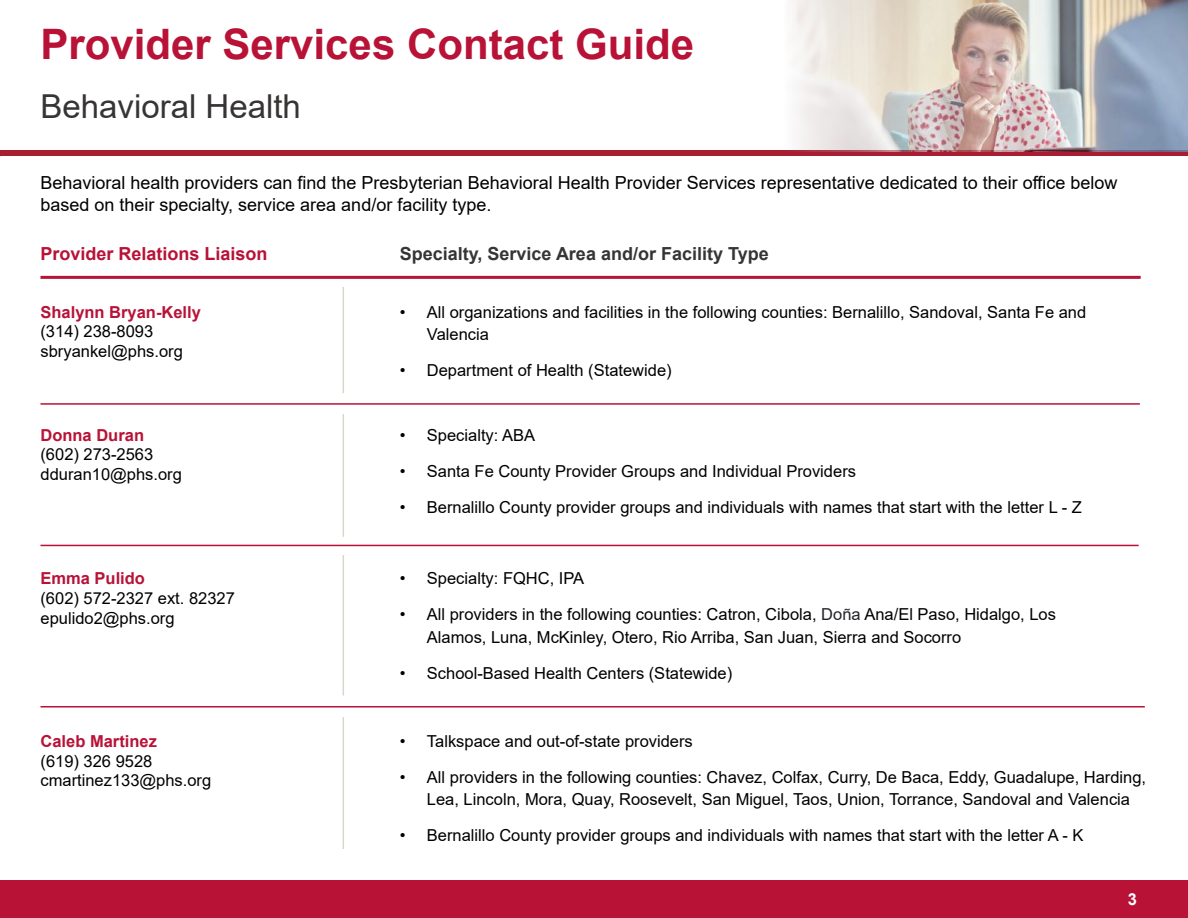
<style>
.page{position:relative;width:1188px;height:918px;background:#fff}
.page>*{position:absolute;margin:0;border:0;box-sizing:border-box;transform-origin:0 0}
.t1{font:700 42px "Arial";color:#b81237}
.t2{font:33px "Arial";color:#363534}
.t3{font:18px/21.6px "Arial";color:#000}
.t4{font:700 18px "Arial";color:#363534}
.t5{font:700 18px "Arial";color:#b81237}
.t6{font:16.5px/19.8px "Arial";color:#000}
.t7{font:700 16.5px "Arial";color:#b81237}
.t8{font:700 16.5px "Arial";color:#fff}
.s1{color:#232329}
</style>
<div class="page">
<div style="left:0;top:151px;width:1188px;height:5px;background:#a71d31"></div>
<hr style="left:40px;top:276px;width:1101px;height:3px;background:#b81237">
<hr style="left:40px;top:403px;width:1100px;height:2px;background:#b81237">
<hr style="left:40px;top:545px;width:1099px;height:1px;background:#b81237">
<hr style="left:40px;top:706px;width:1105px;height:2px;background:#b81237">
<hr style="left:343px;top:287px;width:1px;height:106px;background:#d9d7c8">
<hr style="left:343px;top:414px;width:1px;height:123px;background:#d9d7c8">
<hr style="left:343px;top:555px;width:1px;height:141px;background:#d9d7c8">
<hr style="left:343px;top:717px;width:1px;height:132px;background:#d9d7c8">
<div style="left:0;top:880px;width:1188px;height:38px;background:#b81237"></div>
<img style="left:785px;top:0;width:403px;height:151px">
<h1 class="t1" style="left:40px;top:15px;width:655px">Provider Services Contact Guide</h1>
<h2 class="t2" style="left:40px;top:83px;width:262px">Behavioral Health</h2>
<p class="t3" style="left:40px;top:172px;width:1079px">Behavioral health providers can find the Presbyterian Behavioral Health Provider Services representative dedicated to their office below based on their specialty, service area and/or facility type.</p>
<p class="t5" style="left:40px;top:241px;width:229px">Provider Relations Liaison</p>
<p class="t4" style="left:400px;top:241px;width:370px">Specialty, Service Area and/or Facility Type</p>
<p class="t7" style="left:40px;top:300px;width:162px">Shalynn Bryan-Kelly</p>
<p class="t6" style="left:40px;top:322px;width:144px">(314) 238-8093 sbryankel@phs.org</p>
<p class="t7" style="left:40px;top:423px;width:105px">Donna Duran</p>
<p class="t6" style="left:40px;top:445px;width:143px">(602) 273-2563 dduran10@phs.org</p>
<p class="t7" style="left:40px;top:567px;width:106px">Emma Pulido</p>
<p class="t6" style="left:40px;top:588px;width:196px">(602) 572-2327 ext. 82327 epulido2@phs.org</p>
<p class="t7" style="left:41px;top:729px;width:118px">Caleb Martinez</p>
<p class="t6" style="left:41px;top:751px;width:172px">(619) 326 9528 cmartinez133@phs.org</p>
<p class="t6" style="left:427px;top:300px;width:661px;line-height:22.5px;text-indent:-27px">• All organizations and facilities in the following counties: Bernalillo, Sandoval, Santa Fe and<br>Valencia</p>
<p class="t6" style="left:400px;top:360px;width:273px">• Department of Health (Statewide)</p>
<p class="t6" style="left:400px;top:425px;width:137px">• Specialty: ABA</p>
<p class="t6" style="left:400px;top:461px;width:458px">• Santa Fe County Provider Groups and Individual Providers</p>
<p class="t6" style="left:400px;top:497px;width:684px">• Bernalillo County provider groups and individuals with names that start with the letter L - Z</p>
<p class="t6" style="left:400px;top:568px;width:186px">• Specialty: FQHC, IPA</p>
<p class="t6" style="left:427px;top:603px;width:631px;line-height:22.5px;text-indent:-27px">• All providers in the following counties: Catron, Cibola, <span class="s1">Doña</span> Ana/El Paso, Hidalgo, Los<br>Alamos, Luna, McKinley, Otero, Rio Arriba, San Juan, Sierra and Socorro</p>
<p class="t6" style="left:400px;top:663px;width:334px">• School-Based Health Centers (Statewide)</p>
<p class="t6" style="left:400px;top:731px;width:294px">• Talkspace and out-of-state providers</p>
<p class="t6" style="left:427px;top:766px;width:721px;line-height:22.5px;text-indent:-27px">• All providers in the following counties: Chavez, Colfax, Curry, De Baca, Eddy, Guadalupe, Harding,<br>Lea, Lincoln, Mora, Quay, Roosevelt, San Miguel, Taos, Union, Torrance, Sandoval and Valencia</p>
<p class="t6" style="left:400px;top:825px;width:685px">• Bernalillo County provider groups and individuals with names that start with the letter A - K</p>
<p class="t8" style="left:1128px;top:888px;width:11px">3</p>
</div>
